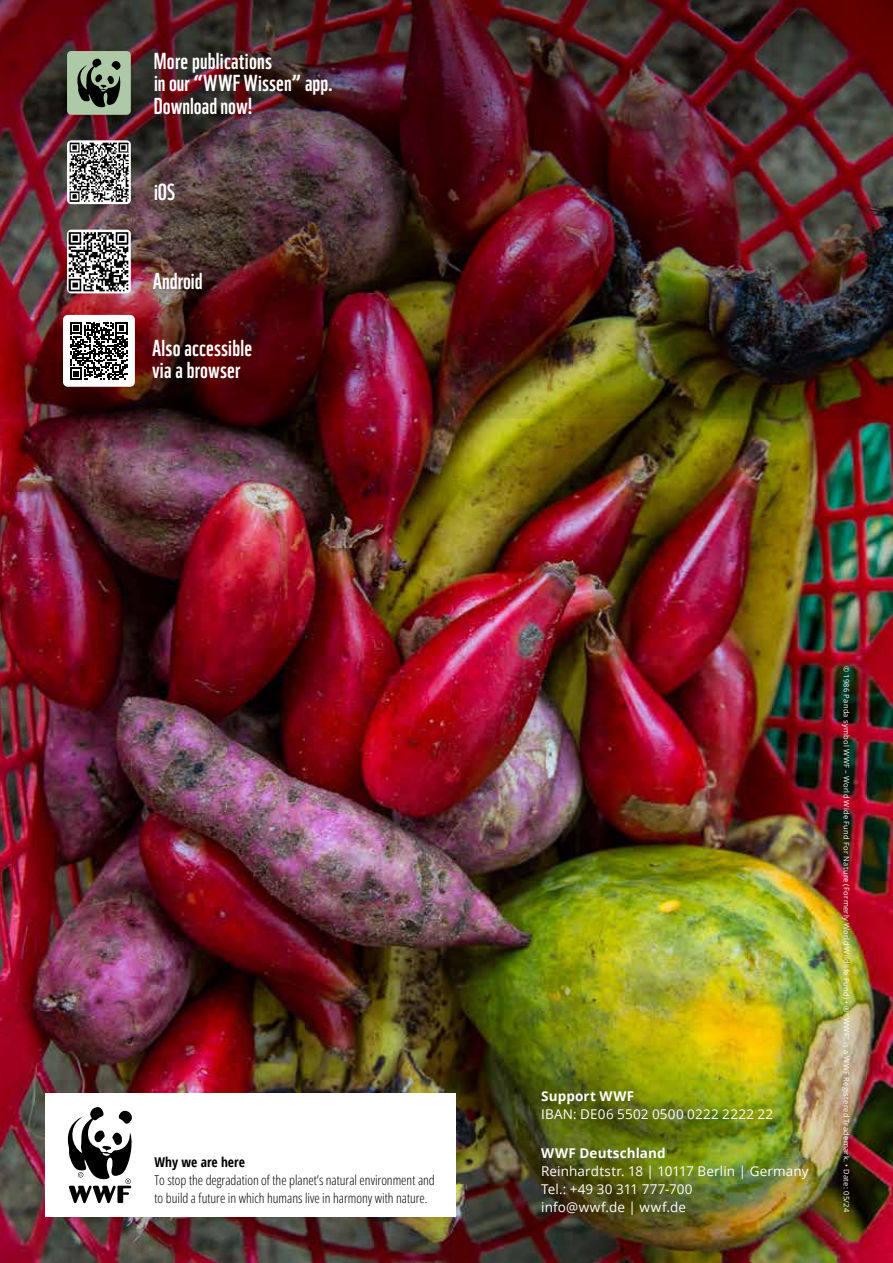
<style>
.page{position:relative;width:893px;height:1263px;background:#fff}
.page>*{position:absolute;margin:0;border:0;box-sizing:border-box;transform-origin:0 0}
.t1{font:22.5px/22.5px "WWF";letter-spacing:.01em;color:#fff}
.t2{font:300 13.5px/18px "Open Sans Condensed";color:#000}
.t3{font:13.5px/18px "Open Sans";letter-spacing:.01em;color:#fff}
.t4{font:700 13.5px "Open Sans";letter-spacing:.01em;color:#fff}
.t5{font:700 13.5px "Open Sans Condensed";color:#000}
.t6{font:7.5px "Open Sans";letter-spacing:.04em;color:#fff}
</style>
<div class="page">
<img style="left:0;top:418px;width:893px;height:845px">
<img style="left:0;top:0;width:893px;height:418px">
<div style="left:45px;top:1093px;width:410px;height:124px;background:#fff"></div>
<svg style="left:67px;top:1107px;width:65px;height:96px"></svg>
<div style="left:67px;top:51px;width:64px;height:64px;background:#aec9a5;border-radius:4px"></div>
<svg style="left:77px;top:58px;width:44px;height:50px"></svg>
<div style="left:67px;top:140px;width:64px;height:64px;background:#fff;border-radius:4px"></div>
<img style="left:69px;top:142px;width:60px;height:60px">
<svg style="left:67px;top:230px;width:64px;height:63px"></svg>
<img style="left:68px;top:231px;width:62px;height:61px">
<div style="left:63px;top:315px;width:72px;height:72px;background:#fff;border-radius:5px"></div>
<svg style="left:70px;top:322px;width:58px;height:58px"></svg>
<h1 class="t1" style="left:154px;top:48px;width:180px">More publications<br>in our “WWFWissen” app.<br>Download now!</h1>
<h1 class="t1" style="left:154px;top:180px;width:23px">iOS</h1>
<h1 class="t1" style="left:153px;top:269px;width:51px">Android</h1>
<h1 class="t1" style="left:152px;top:336px;width:101px">Also accessible via a browser</h1>
<h2 class="t5" style="left:155px;top:1153px;width:92px">Why we are here</h2>
<h2 class="t2" style="left:155px;top:1171px;width:282px">To stop the degradation of the planet’s natural environment and to build a future in which humans live in harmony with nature.</h2>
<h2 class="t4" style="left:541px;top:1087px;width:95px">Support WWF</h2>
<h2 class="t3" style="left:541px;top:1105px;width:234px">IBAN: DE06 5502 0500 0222 2222 22</h2>
<h2 class="t4" style="left:541px;top:1143px;width:126px">WWF Deutschland</h2>
<h2 class="t3" style="left:541px;top:1162px;width:269px">Reinhardtstr. 18 | 10117 Berlin | Germany<br>Tel.: +49 30 311 777-700<br>info@wwf.de | wwf.de</h2>
<p class="t6" style="left:852px;top:666px;width:548px;rotate:90deg">© 1986 Panda symbol WWF – World Wide Fund For Nature (Formerly World Wildlife Fund) • ® “WWF” is a WWF Registered Trademark. • Date: 05/24</p>
</div>
